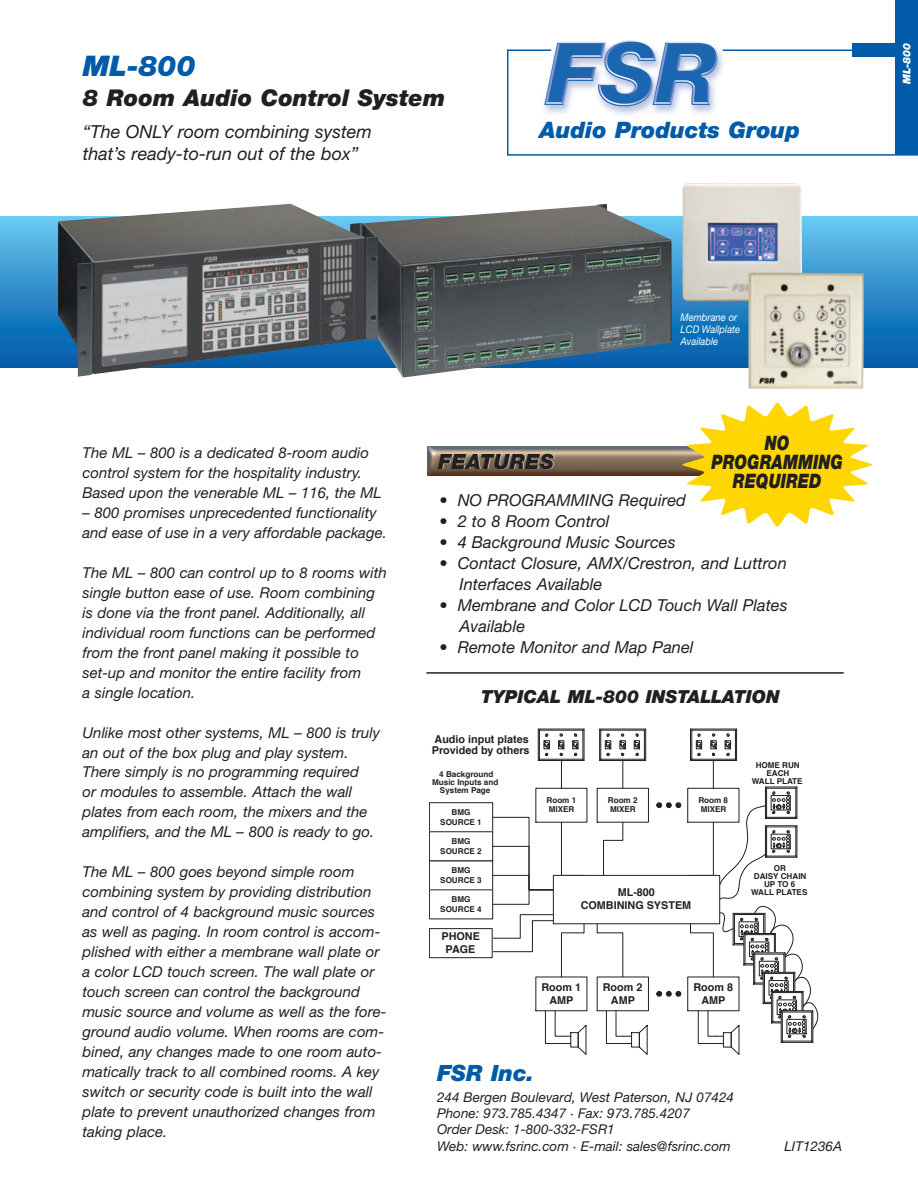
<style>
.page{position:relative;width:918px;height:1188px;background:#fff}
.page>*{position:absolute;margin:0;border:0;box-sizing:border-box;transform-origin:0 0}
.t1{font:italic 900 28.5px "Helvetica Neue";color:#015ba9}
.t2{font:italic 900 23.1px "Helvetica Neue";color:#231f20}
.t3{font:italic 900 22.65px "Helvetica Neue";color:#015ba9}
.t4{font:italic 900 22.5px "Helvetica Neue";color:#015ba9}
.t5{font:italic 900 21px "Helvetica Neue";color:#231f20}
.t6{font:italic 900 19.95px/18.9px "Helvetica Neue";color:#231f20;text-align:center;scale:.8 1}
.t7{font:italic 18px/21.6px "Helvetica Neue";color:#231f20}
.t8{font:italic 900 18px "Helvetica Neue";color:#231f20}
.t9{font:italic 16.5px/21px "Helvetica Neue";color:#231f20}
.t10{font:italic 15px/20px "Helvetica Neue";color:#231f20}
.t11{font:italic 13.5px/16.2px "Helvetica Neue";color:#231f20}
.t12{font:700 10.8px/13px "Helvetica";color:#231f20;text-align:center}
.t13{font:italic 10.5px/12px "Helvetica Neue";color:#fff;scale:.9 1}
.t14{font:italic 900 10.5px "Helvetica Neue";color:#fff}
.t15{font:700 8.1px/9.8px "Helvetica";color:#231f20;text-align:center}
</style>
<div class="page">
<hr style="left:507px;top:154px;width:411px;height:2px;background:#015ba9">
<svg style="left:0;top:217px;width:918px;height:150px;background:#308ecb"></svg>
<hr style="left:507px;top:50px;width:354px;height:1px;background:#015ba9">
<div style="left:852px;top:43px;width:45px;height:14px;background:#015ba9"></div>
<img style="left:540px;top:40px;width:186px;height:75px">
<hr style="left:507px;top:50px;width:1px;height:105px;background:#015ba9">
<div style="left:896px;top:0;width:22px;height:155px;background:#015ba9"></div>
<img style="left:427px;top:446px;width:255px;height:29px">
<svg style="left:682px;top:403px;width:190px;height:124px"></svg>
<div style="left:429px;top:802px;width:64px;height:30px;border:1px solid #231f20"></div>
<div style="left:429px;top:831px;width:64px;height:30px;border:1px solid #231f20"></div>
<div style="left:429px;top:928px;width:64px;height:30px;border:1px solid #231f20"></div>
<svg style="left:493px;top:914px;width:61px;height:38px"></svg>
<div style="left:536px;top:788px;width:51px;height:35px;border:1px solid #231f20"></div>
<div style="left:597px;top:788px;width:52px;height:35px;border:1px solid #231f20"></div>
<div style="left:687px;top:788px;width:52px;height:35px;border:1px solid #231f20"></div>
<div style="left:597px;top:977px;width:52px;height:34px;border:1px solid #231f20"></div>
<div style="left:687px;top:977px;width:52px;height:34px;border:1px solid #231f20"></div>
<div style="left:599px;top:729px;width:47px;height:32px;border:1px solid #231f20"></div>
<svg style="left:619px;top:733px;width:7px;height:55px"></svg>
<svg style="left:634px;top:729px;width:13px;height:32px"></svg>
<svg style="left:599px;top:729px;width:12px;height:32px"></svg>
<div style="left:538px;top:729px;width:46px;height:32px;border:1px solid #231f20"></div>
<svg style="left:572px;top:729px;width:13px;height:32px"></svg>
<svg style="left:537px;top:729px;width:13px;height:32px"></svg>
<svg style="left:603px;top:822px;width:20px;height:53px"></svg>
<svg style="left:561px;top:924px;width:24px;height:54px"></svg>
<svg style="left:597px;top:924px;width:26px;height:54px"></svg>
<svg style="left:558px;top:733px;width:6px;height:56px"></svg>
<svg style="left:492px;top:817px;width:93px;height:88px"></svg>
<svg style="left:656px;top:991px;width:26px;height:6px"></svg>
<svg style="left:656px;top:802px;width:26px;height:6px"></svg>
<svg style="left:545px;top:1010px;width:42px;height:45px"></svg>
<svg style="left:606px;top:1010px;width:42px;height:45px"></svg>
<svg style="left:690px;top:729px;width:128px;height:326px"></svg>
<div style="left:553px;top:875px;width:167px;height:49px;background:#fff"></div>
<div style="left:553px;top:875px;width:167px;height:49px;border:1px solid #231f20"></div>
<img style="left:378px;top:204px;width:294px;height:174px">
<img style="left:57px;top:204px;width:321px;height:173px">
<hr style="left:426px;top:672px;width:418px;height:2px;background:#231f20">
<img style="left:682px;top:183px;width:120px;height:118px">
<img style="left:749px;top:273px;width:115px;height:116px">
<h1 class="t1" style="left:83px;top:56px;width:114px">ML-800</h1>
<h2 class="t2" style="left:83px;top:90px;width:364px">8 Room Audio Control System</h2>
<p class="t7" style="left:83px;top:123px;width:290px">“The ONLY room combining system that’s ready-to-run out of the box”</p>
<h3 class="t3" style="left:539px;top:121px;width:262px">Audio Products Group</h3>
<p class="t13" style="left:681px;top:313px;width:68px">Membrane or<br>LCD Wallplate<br>Available</p>
<p class="t10" style="left:82px;top:444px;width:301px">The ML – 800 is a dedicated 8-room audio control system for the hospitality industry.<br>Based upon the venerable ML – 116, the ML</p>
<p class="t10" style="left:82px;top:504px;width:306px">– 800 promises unprecedented functionality and ease of use in a very affordable package.</p>
<p class="t10" style="left:82px;top:564px;width:306px">The ML – 800 can control up to 8 rooms with single button ease of use. Room combining is done via the front panel. Additionally, all individual room functions can be performed from the front panel making it possible to set-up and monitor the entire facility from<br>a single location.</p>
<p class="t10" style="left:82px;top:724px;width:299px">Unlike most other systems, ML – 800 is truly an out of the box plug and play system.<br>There simply is no programming required<br>or modules to assemble. Attach the wall plates from each room, the mixers and the amplifiers, and the ML – 800 is ready to go.</p>
<p class="t10" style="left:83px;top:863px;width:306px">The ML – 800 goes beyond simple room combining system by providing distribution and control of 4 background music sources as well as paging. In room control is accom&shy;plished with either a membrane wall plate or a color LCD touch screen. The wall plate or touch screen can control the background music source and volume as well as the fore&shy;ground audio volume. When rooms are com&shy;bined, any changes made to one room auto&shy;matically track to all combined rooms. A key switch or security code is built into the wall plate to prevent unauthorized changes from taking place.</p>
<h3 class="t5" style="left:438px;top:454px;width:117px">FEATURES</h3>
<h3 class="t6" style="left:712px;top:435px;width:166px">NO<br>PROGRAMMING<br>REQUIRED</h3>
<p class="t9" style="left:439px;top:491px;width:248px">• NO PROGRAMMING Required</p>
<p class="t9" style="left:439px;top:512px;width:172px">• 2 to 8 Room Control</p>
<p class="t9" style="left:439px;top:533px;width:238px">• 4 Background Music Sources</p>
<p class="t9" style="left:460px;top:554px;width:329px;text-indent:-20px">• Contact Closure, AMX/Crestron, and Luttron<br>Interfaces Available</p>
<p class="t9" style="left:460px;top:596px;width:330px;text-indent:-20px">• Membrane and Color LCD Touch Wall Plates<br>Available</p>
<p class="t9" style="left:439px;top:638px;width:256px">• Remote Monitor and Map Panel</p>
<p class="t8" style="left:481px;top:690px;width:300px">TYPICAL ML-800 INSTALLATION</p>
<p class="t12" style="left:432px;top:735px;width:99px;line-height:10.6px;text-align:left">Audio input plates<br>Provided by others</p>
<p class="t15" style="left:432px;top:771px;width:68px;line-height:8.1px">4 Background<br>Music Inputs and<br>System Page</p>
<p class="t15" style="left:752px;top:761px;width:53px;line-height:8.1px">HOME RUN<br>EACH<br>WALL PLATE</p>
<p class="t15" style="left:547px;top:796px;width:31px;text-align:left">Room 1<br>MIXER</p>
<p class="t15" style="left:608px;top:796px;width:31px;text-align:left">Room 2<br>MIXER</p>
<p class="t15" style="left:698px;top:796px;width:31px;text-align:left">Room 8<br>MIXER</p>
<p class="t15" style="left:440px;top:808px;width:43px">BMG<br>SOURCE 1</p>
<p class="t15" style="left:440px;top:837px;width:43px">BMG<br>SOURCE 2</p>
<p class="t15" style="left:440px;top:866px;width:43px">BMG<br>SOURCE 3</p>
<p class="t15" style="left:440px;top:895px;width:43px">BMG<br>SOURCE 4</p>
<p class="t12" style="left:442px;top:930px;width:40px">PHONE<br>PAGE</p>
<p class="t15" style="left:754px;top:865px;width:54px;line-height:8.1px">OR<br>DAISY CHAIN<br>UP TO 6</p>
<p class="t12" style="left:618px;top:887px;width:39px">ML-800</p>
<p class="t15" style="left:751px;top:888px;width:58px">WALL PLATES</p>
<p class="t12" style="left:581px;top:900px;width:112px">COMBINING SYSTEM</p>
<p class="t12" style="left:542px;top:981px;width:41px">Room 1<br>AMP</p>
<p class="t12" style="left:603px;top:981px;width:41px">Room 2<br>AMP</p>
<p class="t12" style="left:693px;top:981px;width:41px">Room 8<br>AMP</p>
<h3 class="t4" style="left:437px;top:1065px;width:99px">FSR Inc.</h3>
<p class="t11" style="left:437px;top:1090px;width:299px">244 Bergen Boulevard, West Paterson, NJ 07424<br>Phone: 973.785.4347 · Fax: 973.785.4207<br>Order Desk: 1-800-332-FSR1<br>Web: www.fsrinc.com · E-mail: sales@fsrinc.com</p>
<p class="t11" style="left:784px;top:1139px;width:59px">LIT1236A</p>
<p class="t14" style="left:903px;top:84px;width:43px;rotate:-90deg">ML-800</p>
</div>
